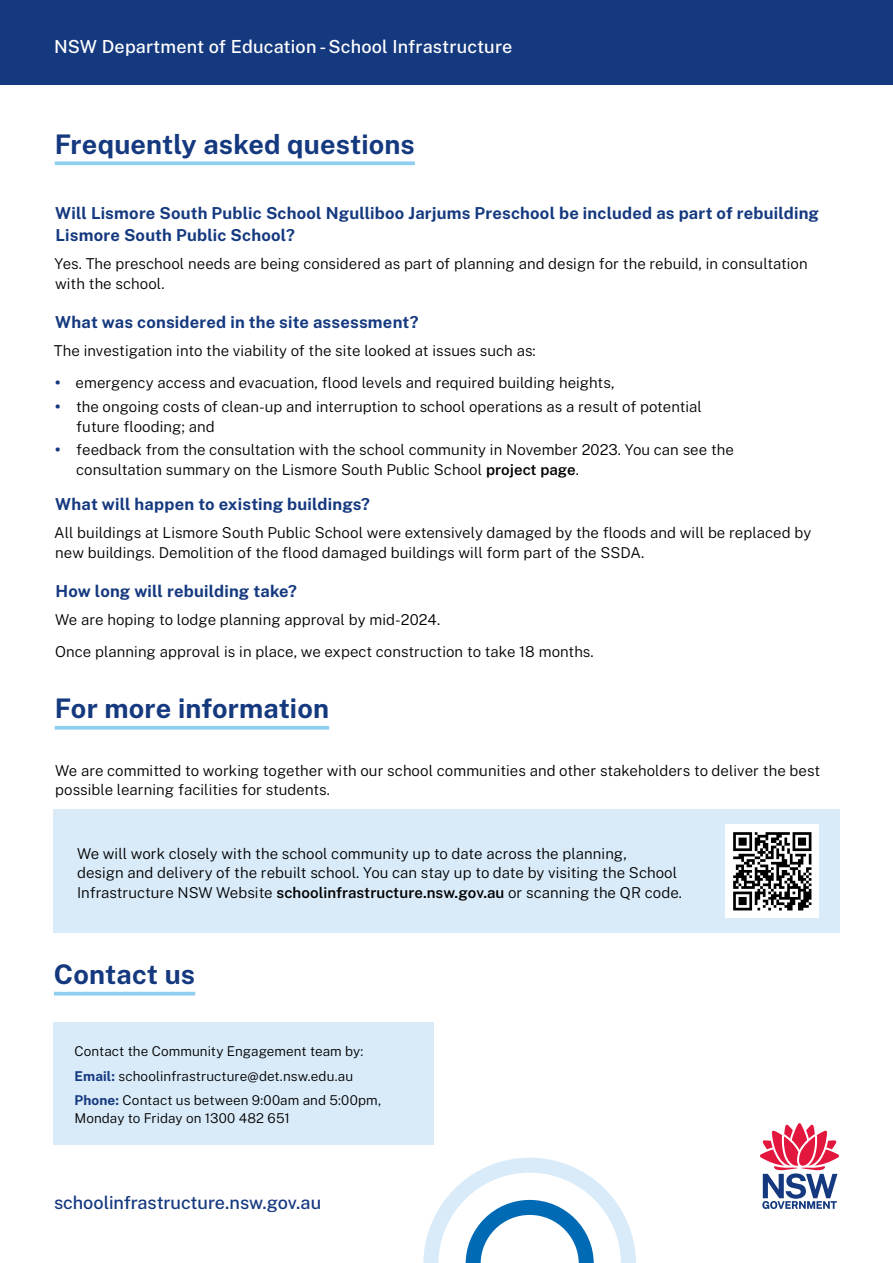
<style>
.page{position:relative;width:893px;height:1263px;background:#fff}
.page>*{position:absolute;margin:0;border:0;box-sizing:border-box;transform-origin:0 0}
.t1{font:700 27px "Public Sans";letter-spacing:.005em;color:#15397f}
.t2{font:500 18px "Public Sans";letter-spacing:.01em;color:#fff}
.t3{font:500 18px "Public Sans";letter-spacing:-.005em;color:#15397f}
.t4{font:700 16.5px/22.5px "Public Sans";letter-spacing:.015em;color:#15397f}
.t5{font:300 15px/19.5px "Public Sans";letter-spacing:.005em;color:#000}
.t6{font:300 13.5px/24.5px "Public Sans";letter-spacing:.005em;color:#000}
.s1{font-weight:800;color:#15397f}
.s2{font-weight:600}
.s3{font-weight:700;color:#15397f}
</style>
<div class="page">
<hr style="left:54px;top:992px;width:141px;height:3px;background:#90cef0">
<div style="left:53px;top:1022px;width:381px;height:122px;background:#d9ebf9"></div>
<svg style="left:55px;top:726px;width:274px;height:4px"></svg>
<div style="left:53px;top:810px;width:787px;height:123px;background:#d9ebf9"></div>
<div style="left:725px;top:824px;width:94px;height:94px;background:#fff"></div>
<div style="left:730px;top:829px;width:84px;height:84px;background:linear-gradient(to right,#fff,#fff)"></div>
<svg style="left:733px;top:832px;width:78px;height:78px"></svg>
<svg style="left:55px;top:161px;width:360px;height:4px"></svg>
<svg style="left:760px;top:1123px;width:79px;height:86px"></svg>
<svg style="left:423px;top:1158px;width:213px;height:105px"></svg>
<div style="left:0;top:0;width:893px;height:85px;background:#15397f"></div>
<p class="t2" style="left:54px;top:35px;width:460px">NSW Department of Education - School Infrastructure</p>
<h1 class="t1" style="left:55px;top:126px;width:362px">Frequently asked questions</h1>
<p class="t4" style="left:55px;top:201px;width:765px">Will Lismore South Public School Ngulliboo Jarjums Preschool be included as part of rebuilding<br>Lismore South Public School?</p>
<p class="t5" style="left:55px;top:253px;width:755px">Yes. The preschool needs are being considered as part of planning and design for the rebuild, in consultation with the school.</p>
<p class="t4" style="left:55px;top:310px;width:365px">What was considered in the site assessment?</p>
<p class="t5" style="left:54px;top:340px;width:483px">The investigation into the viability of the site looked at issues such as:</p>
<p class="t5" style="left:55px;top:373px;width:561px"><span class="s1">•</span> emergency access and evacuation, flood levels and required building heights,</p>
<p class="t5" style="left:76px;top:396px;width:627px;text-indent:-21px"><span class="s1">•</span> the ongoing costs of clean-up and interruption to school operations as a result of potential future flooding; and</p>
<p class="t5" style="left:76px;top:440px;width:659px;text-indent:-21px"><span class="s1">•</span> feedback from the consultation with the school community in November 2023. You can see the consultation summary on the Lismore South Public School <span class="s2">project page</span>.</p>
<p class="t4" style="left:55px;top:492px;width:316px">What will happen to existing buildings?</p>
<p class="t5" style="left:54px;top:522px;width:759px">All buildings at Lismore South Public School were extensively damaged by the floods and will be replaced by new buildings. Demolition of the flood damaged buildings will form part of the SSDA.</p>
<p class="t4" style="left:56px;top:579px;width:243px">How long will rebuilding take?</p>
<p class="t5" style="left:55px;top:603px;width:540px;line-height:32.2px">We are hoping to lodge planning approval by mid-2024.<br>Once planning approval is in place, we expect construction to take 18 months.</p>
<h1 class="t1" style="left:55px;top:690px;width:276px">For more information</h1>
<p class="t5" style="left:55px;top:760px;width:766px">We are committed to working together with our school communities and other stakeholders to deliver the best possible learning facilities for students.</p>
<p class="t5" style="left:77px;top:843px;width:606px">We will work closely with the school community up to date across the planning,<br>design and delivery of the rebuilt school. You can stay up to date by visiting the School<br>Infrastructure NSW Website <span class="s2">schoolinfrastructure.nsw.gov.au</span> or scanning the QR code.</p>
<h1 class="t1" style="left:54px;top:956px;width:143px">Contact us</h1>
<p class="t6" style="left:74px;top:1038px;width:308px">Contact the Community Engagement team by:<br><span class="s3">Email:</span> schoolinfrastructure@det.nsw.edu.au<br><span class="s3">Phone:</span> Contact us between 9:00am and 5:00pm,</p>
<p class="t6" style="left:74px;top:1105px;width:217px">Monday to Friday on 1300 482 651</p>
<p class="t3" style="left:54px;top:1190px;width:269px">schoolinfrastructure.nsw.gov.au</p>
</div>
